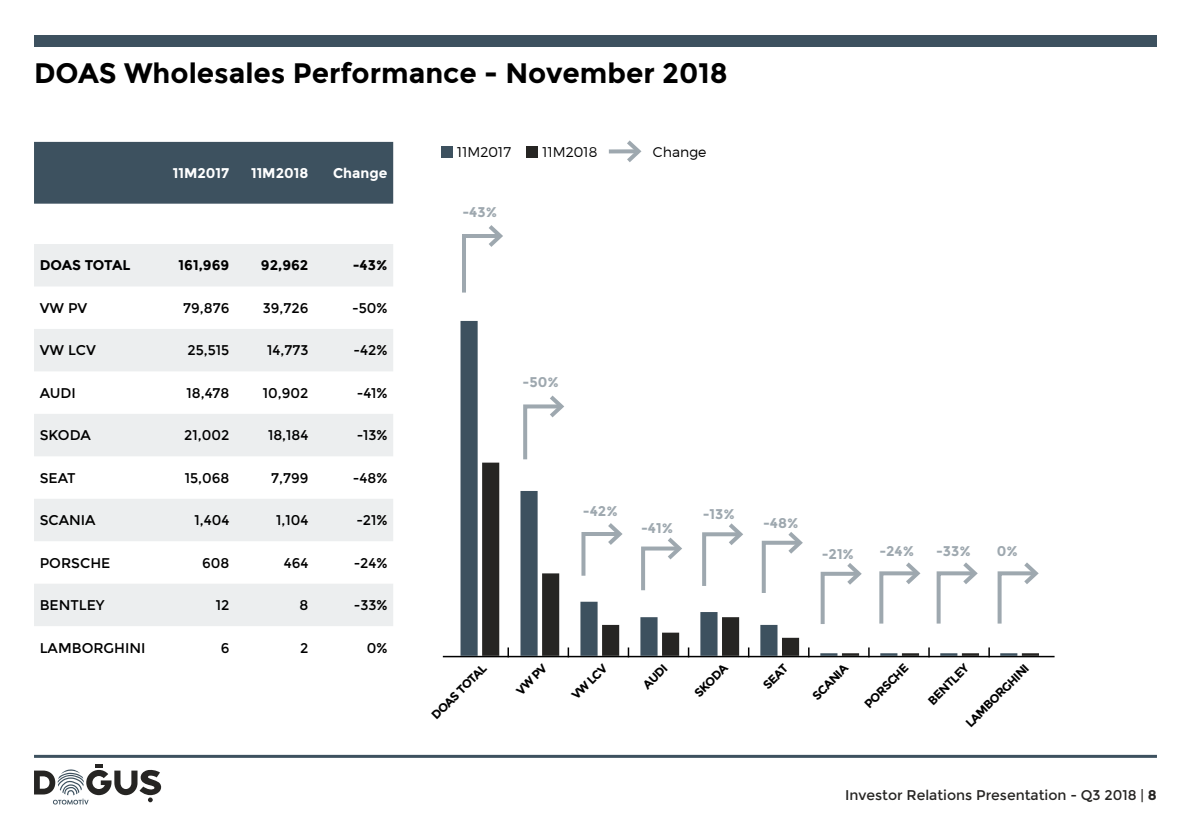
<style>
.page{position:relative;width:1191px;height:840px;background:#fff}
.page>*{position:absolute;margin:0;border:0;box-sizing:border-box;transform-origin:0 0}
.t1{font:700 28px "Montserrat";color:#000}
.t2{font:14px "Montserrat";color:#000}
.t3{font:14px "Montserrat";color:#262523}
.t4{font:700 14px "Montserrat";color:#9ea8af}
.t5{font:700 14px "Montserrat";color:#fff}
.t6{font:300 14px "Montserrat";color:#000}
.t7{font:700 14px "Montserrat";color:#000}
.t8{font:700 14px "Montserrat";letter-spacing:-.02em;color:#000}
.t9{font:700 12px "Montserrat";color:#000}
.s1{font-weight:700}
</style>
<div class="page">
<div style="left:34px;top:35px;width:1123px;height:12px;background:#3d515f"></div>
<hr style="left:34px;top:754px;width:1123px;height:3px;background:#3d515f">
<svg style="left:34px;top:764px;width:128px;height:40px"></svg>
<div style="left:34px;top:142px;width:359px;height:61px;background:#3d515f"></div>
<svg style="left:34px;top:244px;width:359px;height:381px;fill:#eceeef"></svg>
<svg style="left:462px;top:225px;width:41px;height:68px"></svg>
<div style="left:441px;top:146px;width:12px;height:11px;background:#3d515f"></div>
<div style="left:526px;top:146px;width:12px;height:11px;background:#262523"></div>
<svg style="left:609px;top:149px;width:13px;height:4px"></svg>
<svg style="left:622px;top:140px;width:20px;height:22px"></svg>
<hr style="left:443px;top:655px;width:611px;height:2px;background:#000">
<svg style="left:460px;top:321px;width:104px;height:334px"></svg>
<svg style="left:482px;top:462px;width:557px;height:193px"></svg>
<h1 class="t1" style="left:34px;top:57px;width:695px">DOAS Wholesales Performance - November 2018</h1>
<p class="t5" style="left:173px;top:165px;width:58px">11M2017</p>
<p class="t5" style="left:251px;top:165px;width:59px">11M2018</p>
<p class="t5" style="left:333px;top:165px;width:56px">Change</p>
<p class="t8" style="left:40px;top:257px;width:92px">DOAS TOTAL</p>
<p class="t7" style="left:179px;top:257px;width:52px">161,969</p>
<p class="t7" style="left:261px;top:257px;width:49px">92,962</p>
<p class="t7" style="left:353px;top:257px;width:36px">-43%</p>
<p class="t2" style="left:40px;top:300px;width:49px">VW PV</p>
<p class="t2" style="left:183px;top:300px;width:48px">79,876</p>
<p class="t2" style="left:263px;top:300px;width:47px">39,726</p>
<p class="t2" style="left:352px;top:300px;width:37px">-50%</p>
<p class="t2" style="left:40px;top:342px;width:58px">VW LCV</p>
<p class="t2" style="left:187px;top:342px;width:43px">25,515</p>
<p class="t2" style="left:267px;top:342px;width:43px">14,773</p>
<p class="t2" style="left:353px;top:342px;width:35px">-42%</p>
<p class="t2" style="left:40px;top:384px;width:38px">AUDI</p>
<p class="t2" style="left:186px;top:384px;width:44px">18,478</p>
<p class="t2" style="left:263px;top:384px;width:47px">10,902</p>
<p class="t2" style="left:357px;top:384px;width:32px">-41%</p>
<p class="t2" style="left:40px;top:427px;width:53px">SKODA</p>
<p class="t2" style="left:184px;top:427px;width:47px">21,002</p>
<p class="t2" style="left:268px;top:427px;width:42px">18,184</p>
<p class="t2" style="left:357px;top:427px;width:32px">-13%</p>
<p class="t2" style="left:40px;top:469px;width:38px">SEAT</p>
<p class="t2" style="left:185px;top:469px;width:46px">15,068</p>
<p class="t2" style="left:271px;top:469px;width:39px">7,799</p>
<p class="t2" style="left:353px;top:469px;width:36px">-48%</p>
<p class="t2" style="left:40px;top:512px;width:57px">SCANIA</p>
<p class="t2" style="left:194px;top:512px;width:36px">1,404</p>
<p class="t2" style="left:276px;top:512px;width:34px">1,104</p>
<p class="t2" style="left:356px;top:512px;width:32px">-21%</p>
<p class="t2" style="left:40px;top:554px;width:72px">PORSCHE</p>
<p class="t2" style="left:202px;top:554px;width:29px">608</p>
<p class="t2" style="left:284px;top:554px;width:26px">464</p>
<p class="t2" style="left:354px;top:554px;width:35px">-24%</p>
<p class="t2" style="left:40px;top:596px;width:67px">BENTLEY</p>
<p class="t2" style="left:216px;top:596px;width:15px">12</p>
<p class="t2" style="left:299px;top:596px;width:10px">8</p>
<p class="t2" style="left:354px;top:596px;width:35px">-33%</p>
<p class="t2" style="left:40px;top:639px;width:107px">LAMBORGHINI</p>
<p class="t2" style="left:221px;top:639px;width:10px">6</p>
<p class="t2" style="left:300px;top:639px;width:10px">2</p>
<p class="t2" style="left:367px;top:639px;width:22px">0%</p>
<p class="t6" style="left:457px;top:144px;width:55px">11M2017</p>
<p class="t6" style="left:542px;top:144px;width:56px">11M2018</p>
<p class="t6" style="left:653px;top:144px;width:55px">Change</p>
<p class="t4" style="left:462px;top:203px;width:36px">-43%</p>
<p class="t4" style="left:522px;top:373px;width:38px">-50%</p>
<p class="t4" style="left:583px;top:502px;width:37px">-42%</p>
<p class="t4" style="left:641px;top:519px;width:34px">-41%</p>
<p class="t4" style="left:703px;top:505px;width:33px">-13%</p>
<p class="t4" style="left:763px;top:514px;width:37px">-48%</p>
<p class="t4" style="left:822px;top:545px;width:34px">-21%</p>
<p class="t4" style="left:879px;top:542px;width:36px">-24%</p>
<p class="t4" style="left:936px;top:542px;width:36px">-33%</p>
<p class="t4" style="left:997px;top:542px;width:23px">0%</p>
<p class="t9" style="left:640px;top:681px;width:31px;rotate:-45deg">AUDI</p>
<p class="t9" style="left:925px;top:697px;width:53px;rotate:-45deg">BENTLEY</p>
<p class="t9" style="left:428px;top:711px;width:74px;rotate:-45deg">DOAS TOTAL</p>
<p class="t9" style="left:569px;top:692px;width:46px;rotate:-45deg">VW LCV</p>
<p class="t9" style="left:691px;top:689px;width:43px;rotate:-45deg">SKODA</p>
<p class="t9" style="left:809px;top:692px;width:46px;rotate:-45deg">SCANIA</p>
<p class="t9" style="left:513px;top:687px;width:39px;rotate:-45deg">VW PV</p>
<p class="t9" style="left:760px;top:681px;width:31px;rotate:-45deg">SEAT</p>
<p class="t9" style="left:861px;top:700px;width:58px;rotate:-45deg">PORSCHE</p>
<p class="t9" style="left:962px;top:719px;width:85px;rotate:-45deg">LAMBORGHINI</p>
<p class="t3" style="left:845px;top:786px;width:313px">Investor Relations Presentation - Q3 2018 | <span class="s1">8</span></p>
</div>
